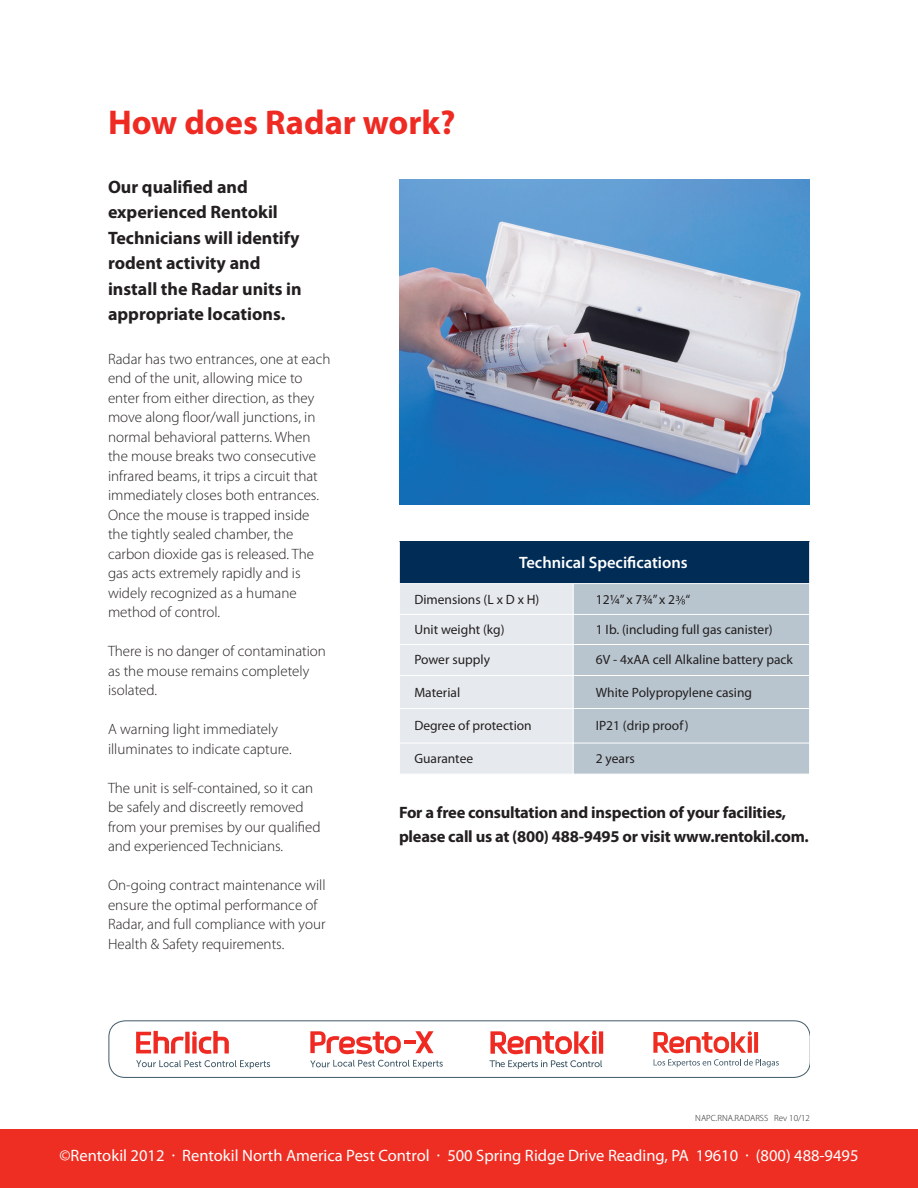
<style>
.page{position:relative;width:918px;height:1188px;background:#fff}
.page>*{position:absolute;margin:0;border:0;box-sizing:border-box;transform-origin:0 0}
.t1{font:700 34.5px "Myriad Pro";color:#ee2a23}
.t2{font:700 18px/25.5px "Myriad Pro";color:#231f20}
.t3{font:700 16.5px/24px "Myriad Pro";letter-spacing:-.015em;color:#231f20}
.t4{font:16.5px "Myriad Pro";color:#fff}
.t5{font:600 16.5px "Myriad Pro";color:#fff}
.t6{font:300 15px/19.5px "Myriad Pro";color:#231f20}
.t7{font:13.5px "Myriad Pro";color:#231f20}
.t8{font:300 9px "Myriad Pro";color:#231f20}
</style>
<div class="page">
<div style="left:399px;top:541px;width:411px;height:43px;background:#002c55"></div>
<div style="left:574px;top:584px;width:235px;height:190px;background:#b8c5ce"></div>
<hr style="left:573px;top:614px;width:237px;height:1px;background:#fff">
<div style="left:400px;top:584px;width:174px;height:190px;background:#e6eaee"></div>
<hr style="left:399px;top:644px;width:174px;height:1px;background:#fff">
<hr style="left:573px;top:644px;width:237px;height:1px;background:#fff">
<hr style="left:573px;top:645px;width:1px;height:30px;background:#fff">
<hr style="left:573px;top:676px;width:1px;height:32px;background:#fff">
<hr style="left:573px;top:709px;width:1px;height:34px;background:#fff">
<hr style="left:573px;top:743px;width:1px;height:31px;background:#fff">
<hr style="left:399px;top:675px;width:174px;height:1px;background:#fff">
<hr style="left:573px;top:675px;width:237px;height:1px;background:#fff">
<hr style="left:399px;top:708px;width:174px;height:1px;background:#fff">
<hr style="left:573px;top:708px;width:237px;height:1px;background:#fff">
<hr style="left:399px;top:743px;width:174px;height:1px;background:#fff">
<hr style="left:573px;top:743px;width:237px;height:1px;background:#fff">
<hr style="left:399px;top:541px;width:1px;height:42px;background:#fff">
<hr style="left:809px;top:541px;width:1px;height:42px;background:#fff">
<hr style="left:399px;top:583px;width:174px;height:1px;background:#fff">
<hr style="left:573px;top:583px;width:237px;height:1px;background:#fff">
<img style="left:399px;top:179px;width:411px;height:325px">
<svg style="left:676px;top:596px;width:9px;height:9px"></svg>
<div style="left:0;top:1129px;width:918px;height:59px;background:#ee2e22"></div>
<div style="left:109px;top:1021px;width:701px;height:57px;border:1px solid #405968;border-radius:16px"></div>
<svg style="left:653px;top:1031px;width:105px;height:22px"></svg>
<svg style="left:654px;top:1059px;width:125px;height:8px"></svg>
<svg style="left:310px;top:1031px;width:124px;height:23px"></svg>
<svg style="left:310px;top:1060px;width:133px;height:9px"></svg>
<svg style="left:136px;top:1031px;width:93px;height:23px"></svg>
<svg style="left:136px;top:1060px;width:134px;height:9px"></svg>
<svg style="left:490px;top:1031px;width:113px;height:23px"></svg>
<svg style="left:489px;top:1060px;width:113px;height:9px"></svg>
<h1 class="t1" style="left:108px;top:100px;width:349px">How does Radar work?</h1>
<p class="t2" style="left:108px;top:173px;width:195px">Our qualified and experienced Rentokil<br>Technicians will identify rodent activity and install the Radar units in appropriate locations.</p>
<p class="t6" style="left:108px;top:349px;width:224px">Radar has two entrances, one at each end of the unit, allowing mice to enter from either direction, as they move along floor/wall junctions, in normal behavioral patterns. When the mouse breaks two consecutive infrared beams, it trips a circuit that immediately closes both entrances.<br>Once the mouse is trapped inside the tightly sealed chamber, the carbon dioxide gas is released. The gas acts extremely rapidly and is widely recognized as a humane method of control.</p>
<p class="t6" style="left:108px;top:642px;width:219px">There is no danger of contamination as the mouse remains completely isolated.</p>
<p class="t6" style="left:108px;top:720px;width:185px">A warning light immediately illuminates to indicate capture.</p>
<p class="t6" style="left:108px;top:778px;width:214px">The unit is self-contained, so it can be safely and discreetly removed from your premises by our qualified and experienced Technicians.</p>
<p class="t6" style="left:108px;top:876px;width:219px">On-going contract maintenance will ensure the optimal performance of Radar, and full compliance with your Health &amp; Safety requirements.</p>
<p class="t5" style="left:519px;top:552px;width:170px">Technical Specifications</p>
<p class="t7" style="left:414px;top:592px;width:127px">Dimensions (L x D x H)</p>
<p class="t7" style="left:596px;top:592px;width:96px">12¼” x 7¾” x 2 “</p>
<p class="t7" style="left:414px;top:622px;width:92px">Unit weight (kg)</p>
<p class="t7" style="left:596px;top:622px;width:178px">1 Ib. (including full gas canister)</p>
<p class="t7" style="left:414px;top:652px;width:77px">Power supply</p>
<p class="t7" style="left:596px;top:652px;width:199px">6V - 4xAA cell Alkaline battery pack</p>
<p class="t7" style="left:414px;top:685px;width:47px">Material</p>
<p class="t7" style="left:596px;top:685px;width:158px">White Polypropylene casing</p>
<p class="t7" style="left:414px;top:718px;width:119px">Degree of protection</p>
<p class="t7" style="left:596px;top:718px;width:94px">IP21 (drip proof)</p>
<p class="t7" style="left:414px;top:751px;width:60px">Guarantee</p>
<p class="t7" style="left:596px;top:751px;width:41px">2 years</p>
<p class="t3" style="left:399px;top:800px;width:411px">For a free consultation and inspection of your facilities, please call us at (800) 488-9495 or visit www.rentokil.com.</p>
<p class="t8" style="left:695px;top:1113px;width:116px">NAPC.RNA.RADARSS Rev 10/12</p>
<p class="t4" style="left:59px;top:1146px;width:801px">©Rentokil 2012 · Rentokil North America Pest Control · 500 Spring Ridge Drive Reading, PA 19610 · (800) 488-9495</p>
</div>
